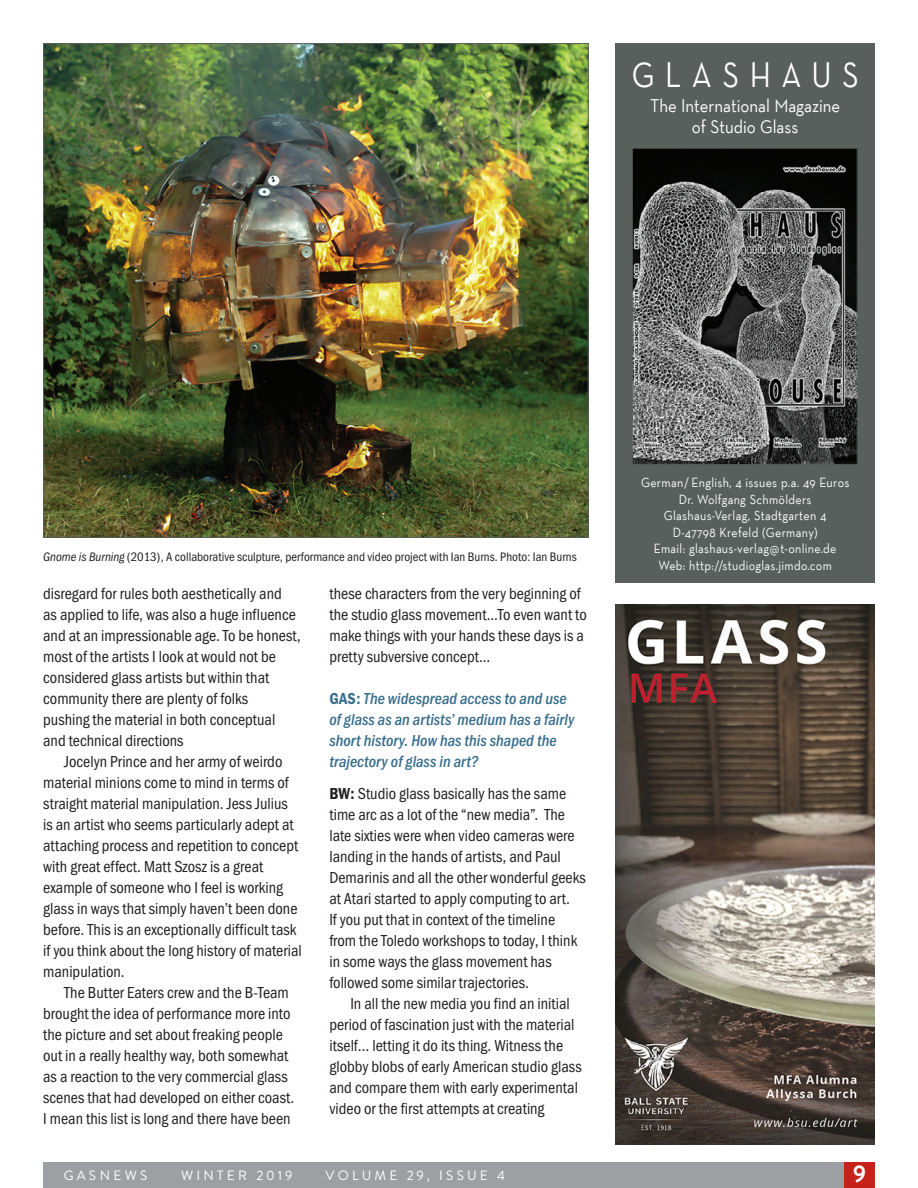
<style>
.page{position:relative;width:918px;height:1188px;background:#fff}
.page>*{position:absolute;margin:0;border:0;box-sizing:border-box;transform-origin:0 0}
.t1{font:36px "Neutra Text";letter-spacing:.35em;color:#fff;scale:.85 1}
.t2{font:700 24px "Brandon Grotesque";color:#fff}
.t3{font:18.75px/21px "Neutra Text";color:#fff;text-align:center;scale:.9 1}
.t4{font:16.5px/21px "Franklin Gothic URW Con Boo";color:#231f20}
.t5{font:16.5px/21px "Franklin Gothic URW Con Med Ita";color:#386e8b}
.t6{font:13.5px/16.5px "Neutra Text";letter-spacing:.025em;color:#fff;text-align:center;scale:.9 1}
.t7{font:13.5px "Brandon Grotesque";letter-spacing:.235em;color:#fff}
.t8{font:12.75px "Franklin Gothic URW Con Boo";color:#231f20}
.s1{font-family:"Franklin Gothic URW Con Boo Ita"}
.s2{font-family:"Franklin Gothic URW Con Dem"}
.s3{font-size:12px}
</style>
<div class="page">
<div style="left:43px;top:1162px;width:832px;height:26px;background:#9d9fa2"></div>
<div style="left:845px;top:1162px;width:30px;height:26px;background:#c5221a"></div>
<div style="left:616px;top:43px;width:259px;height:540px;background:#585f5c"></div>
<img style="left:634px;top:150px;width:222px;height:313px">
<div style="left:632px;top:148px;width:226px;height:317px;border:1px solid #585f5c"></div>
<img style="left:616px;top:605px;width:259px;height:540px">
<img style="left:45px;top:45px;width:542px;height:491px">
<h1 class="t1" style="left:632px;top:53px;width:269px">GLASHAUS</h1>
<p class="t3" style="left:650px;top:95px;width:213px">The International Magazine of Studio Glass</p>
<p class="t8" style="left:43px;top:549px;width:535px"><span class="s1">Gnome is Burning</span> (2013), A collaborative sculpture, performance and video project with Ian Burns. Photo: Ian Burns</p>
<p class="t4" style="left:43px;top:583px;width:259px">disregard for rules both aesthetically and<br>as applied to life, was also a huge influence and at an impressionable age. To be honest, most of the artists I look at would not be considered glass artists but within that community there are plenty of folks<br>pushing the material in both conceptual and technical directions</p>
<p class="t4" style="left:43px;top:751px;width:260px;text-indent:21px">Jocelyn Prince and her army of weirdo material minions come to mind in terms of straight material manipulation. Jess Julius<br>is an artist who seems particularly adept at attaching process and repetition to concept with great effect. Matt Szosz is a great example of someone who I feel is working glass in ways that simply haven’t been done before. This is an exceptionally difficult task if you think about the long history of material manipulation.</p>
<p class="t4" style="left:43px;top:982px;width:253px;text-indent:21px">The Butter Eaters crew and the B-Team brought the idea of performance more into the picture and set about freaking people out in a really healthy way, both somewhat as a reaction to the very commercial glass scenes that had developed on either coast.<br>I mean this list is long and there have been</p>
<p class="t4" style="left:329px;top:583px;width:259px">these characters from the very beginning of the studio glass movement...To even want to make things with your hands these days is a pretty subversive concept...</p>
<p class="t5" style="left:329px;top:688px;width:247px"><span class="s2">GAS:</span> The widespread access to and use of glass as an artists’ medium has a fairly short history. How has this shaped the trajectory of glass in art?</p>
<p class="t4" style="left:329px;top:782px;width:258px"><span class="s2">BW:</span> Studio glass basically has the same time arc as a lot of the “new media”. The late sixties were when video cameras were landing in the hands of artists, and Paul Demarinis and all the other wonderful geeks at Atari started to apply computing to art.<br>If you put that in context of the timeline from the Toledo workshops to today, I think in some ways the glass movement has followed some similar trajectories.</p>
<p class="t4" style="left:329px;top:992px;width:254px;text-indent:21px">In all the new media you find an initial period of fascination just with the material itself… letting it do its thing. Witness the globby blobs of early American studio glass and compare them with early experimental video or the first attempts at creating</p>
<p class="t6" style="left:641px;top:474px;width:233px">German/ English, 4 issues p.a. 49 Euros Dr. Wolfgang Schmölders Glashaus-Verlag, Stadtgarten 4<br>D-47798 Krefeld (Germany)<br>Email: glashaus-verlag<span class="s3">@</span>t-online.de Web: http://studioglas.jimdo.com</p>
<p class="t7" style="left:64px;top:1166px;width:85px">GASNEWS</p>
<p class="t7" style="left:181px;top:1166px;width:113px">WINTER 2019</p>
<p class="t7" style="left:326px;top:1166px;width:181px">VOLUME 29, ISSUE 4</p>
<h2 class="t2" style="left:853px;top:1157px;width:14px">9</h2>
</div>
